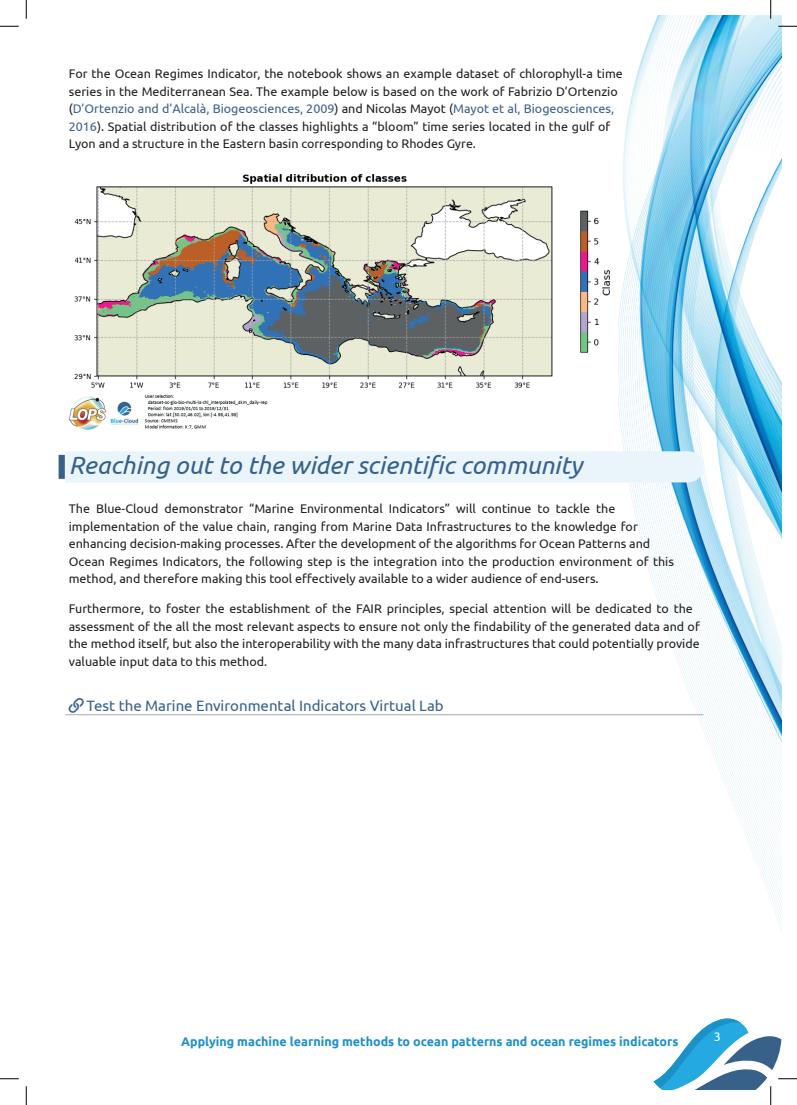
<style>
.page{position:relative;width:797px;height:1105px;background:#fff}
.page>*{position:absolute;margin:0;border:0;box-sizing:border-box;transform-origin:0 0}
.t1{font:italic 25px "Ubuntu";color:#36618b}
.t2{font:15px "Ubuntu";color:#386189}
.t3{font:12.5px/17.5px "Ubuntu";color:#231f20}
.t4{font:700 12.5px "Ubuntu";color:#2090c6}
.t5{font:12.5px "Ubuntu";color:#fff}
.s1{color:#386189}
</style>
<div class="page">
<img style="left:617px;top:16px;width:164px;height:913px">
<div style="left:65px;top:451px;width:638px;height:31px;background:#eaf4fb"></div>
<div style="left:59px;top:455px;width:6px;height:24px;background:#386189"></div>
<hr style="left:65px;top:714px;width:638px;height:1px;background:#a8a9ad">
<img style="left:69px;top:174px;width:541px;height:256px">
<svg style="left:0;top:25px;width:19px;height:2px"></svg>
<svg style="left:778px;top:25px;width:19px;height:2px"></svg>
<svg style="left:0;top:1078px;width:19px;height:1px"></svg>
<svg style="left:25px;top:0;width:2px;height:19px"></svg>
<svg style="left:25px;top:1086px;width:2px;height:19px"></svg>
<svg style="left:770px;top:0;width:1px;height:19px"></svg>
<svg style="left:653px;top:1018px;width:144px;height:87px"></svg>
<p class="t3" style="left:69px;top:65px;width:555px">For the Ocean Regimes Indicator, the notebook shows an example dataset of chlorophyll-a time series in the Mediterranean Sea. The example below is based on the work of Fabrizio D’Ortenzio (<span class="s1">D’Ortenzio and d’Alcalà, Biogeosciences, 2009</span>) and Nicolas Mayot (<span class="s1">Mayot et al, Biogeosciences, 2016</span>). Spatial distribution of the classes highlights a “bloom” time series located in the gulf of Lyon and a structure in the Eastern basin corresponding to Rhodes Gyre.</p>
<h1 class="t1" style="left:69px;top:450px;width:515px">Reaching out to the wider scientific community</h1>
<p class="t3" style="left:69px;top:499px;width:606px">The Blue-Cloud demonstrator “Marine Environmental Indicators” will continue to tackle the implementation of the value chain, ranging from Marine Data Infrastructures to the knowledge for enhancing decision-making processes. After the development of the algorithms for Ocean Patterns and Ocean Regimes Indicators, the following step is the integration into the production environment of this method, and therefore making this tool effectively available to a wider audience of end-users.</p>
<p class="t3" style="left:69px;top:599px;width:632px">Furthermore, to foster the establishment of the FAIR principles, special attention will be dedicated to the assessment of the all the most relevant aspects to ensure not only the findability of the generated data and of the method itself, but also the interoperability with the many data infrastructures that could potentially provide valuable input data to this method.</p>
<p class="t2" style="left:86px;top:697px;width:359px">Test the Marine Environmental Indicators Virtual Lab</p>
<p class="t4" style="left:181px;top:1034px;width:499px">Applying machine learning methods to ocean patterns and ocean regimes indicators</p>
<p class="t5" style="left:714px;top:1029px;width:9px">3</p>
</div>
